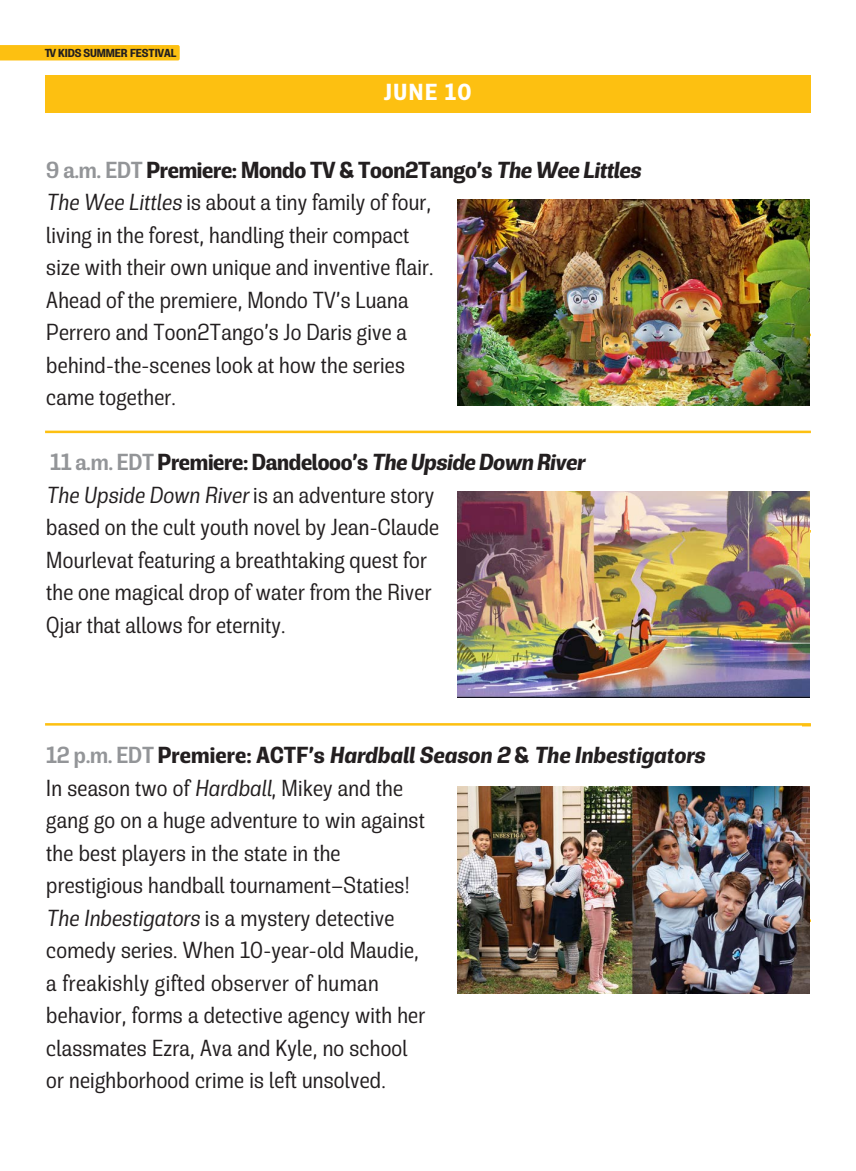
<style>
.page{position:relative;width:856px;height:1171px;background:#fff}
.page>*{position:absolute;margin:0;border:0;box-sizing:border-box;transform-origin:0 0}
.t1{font:300 semi-condensed 22.5px/32.5px "Rude";letter-spacing:.01em;color:#231f20}
.t2{font:italic 700 semi-condensed 22.5px "Rude";letter-spacing:.005em;color:#231f20}
.t3{font:700 semi-condensed 22.5px "Rude";letter-spacing:-.015em;color:#231f20}
.t4{font:700 semi-condensed 22.5px "Rude";letter-spacing:.07em;color:#fff}
.t5{font:700 semi-condensed 11.25px "Rude";letter-spacing:-.01em;color:#231f20}
.s1{font-weight:500;color:#939598}
.s2{font-style:italic}
.s3{font-weight:700}
.s4{font-weight:700;font-style:italic}
.s5{font-weight:500;font-style:normal;color:#939598}
.s6{font-style:normal}
</style>
<div class="page">
<hr style="left:45px;top:919px;width:765px;height:2px;background:#fdc011">
<hr style="left:45px;top:530px;width:765px;height:2px;background:#fdc011">
<div style="left:45px;top:132px;width:756px;height:970px;background:#fff"></div>
<div style="left:45px;top:75px;width:764px;height:38px;background:#fdc011"></div>
<hr style="left:45px;top:430px;width:765px;height:3px;background:#fdc011">
<hr style="left:45px;top:723px;width:765px;height:2px;background:#fdc011">
<img style="left:457px;top:786px;width:352px;height:206px">
<img style="left:457px;top:491px;width:352px;height:206px">
<img style="left:457px;top:199px;width:352px;height:206px">
<svg style="left:0;top:45px;width:180px;height:15px;background:#fdc012"></svg>
<p class="t5" style="left:45px;top:49px;width:133px">TV KIDS SUMMER FESTIVAL</p>
<p class="t4" style="left:383px;top:84px;width:89px">JUNE 10</p>
<p class="t3" style="left:46px;top:162px;width:595px"><span class="s1">9 a.m. EDT</span> Premiere: Mondo TV &amp; Toon2Tango’s <span class="s2">The Wee Littles</span></p>
<p class="t1" style="left:46px;top:188px;width:388px"><span class="s2">The Wee Littles</span> is about a tiny family of four, living in the forest, handling their compact size with their own unique and inventive flair.<br>Ahead of the premiere, Mondo TV’s Luana Perrero and Toon2Tango’s Jo Daris give a behind-the-scenes look at how the series came together.</p>
<p class="t1" style="left:46px;top:448px;width:539px"><span class="s1">11 a.m. EDT</span> <span class="s3">Premiere: Dandelooo’s</span> <span class="s4">The Upside Down River </span><span class="s2">The Upside Down River</span> is an adventure story<br>based on the cult youth novel by Jean-Claude<br>Mourlevat featuring a breathtaking quest for<br>the one magical drop of water from the River<br>Qjar that allows for eternity.</p>
<p class="t2" style="left:46px;top:746px;width:659px"><span class="s5">12 p.m. EDT</span> <span class="s6">Premiere: ACTF’s</span> Hardball Season 2 <span class="s6">&amp;</span> The Inbestigators</p>
<p class="t1" style="left:46px;top:773px;width:380px">In season two of <span class="s2">Hardball</span>, Mikey and the gang go on a huge adventure to win against the best players in the state in the prestigious handball tournament—Staties!<br><span class="s2">The Inbestigators</span> is a mystery detective comedy series. When 10-year-old Maudie, a freakishly gifted observer of human behavior, forms a detective agency with her classmates Ezra, Ava and Kyle, no school or neighborhood crime is left unsolved.</p>
</div>
